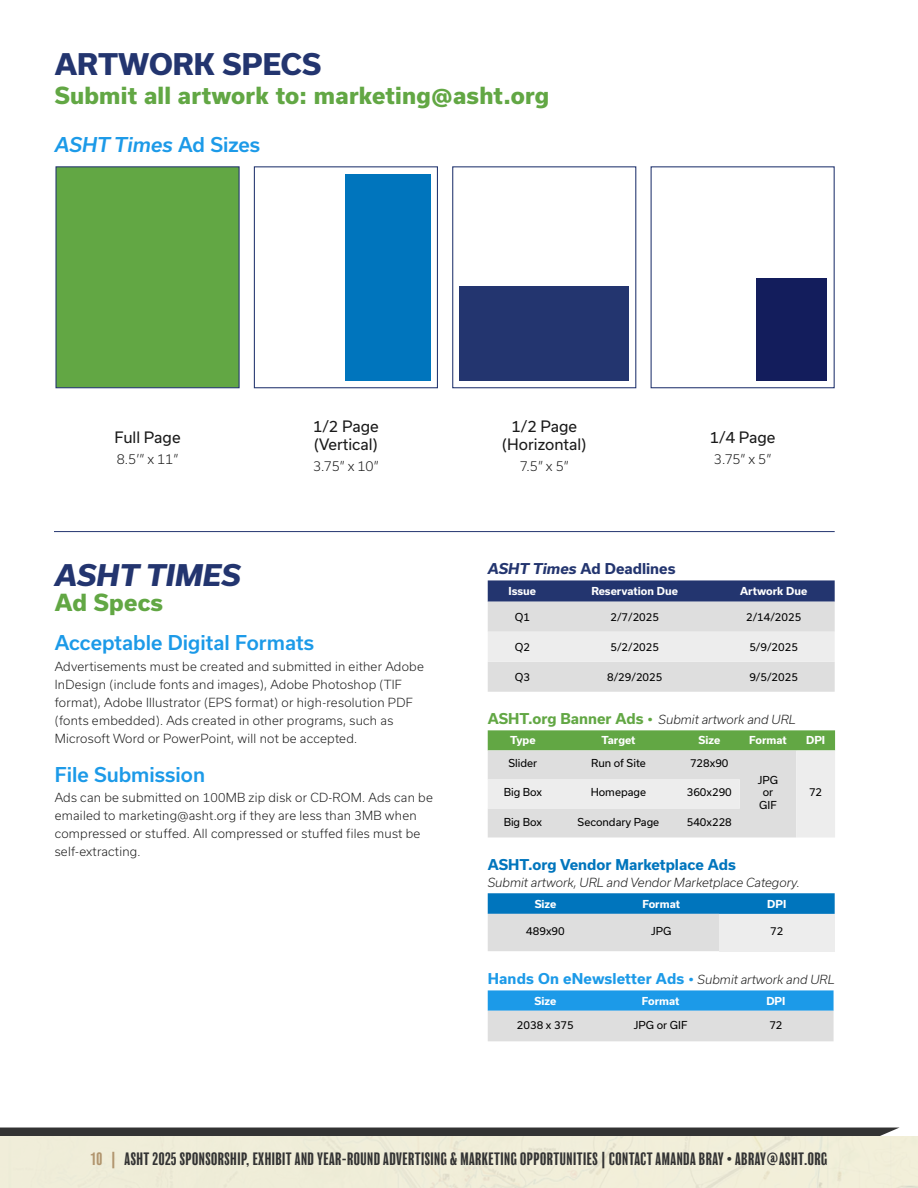
<style>
.page{position:relative;width:918px;height:1188px;background:#fff}
.page>*{position:absolute;margin:0;border:0;box-sizing:border-box;transform-origin:0 0}
.t1{font:800 28.5px "Usual";letter-spacing:.005em;color:#23356f}
.t2{font:italic 800 28.5px "Usual";letter-spacing:.005em;color:#23356f}
.t3{font:800 22.5px "Usual";letter-spacing:.01em;color:#62a744}
.t4{font:500 19.5px "Usual";color:#1c9ae8}
.t5{font:italic 500 19.5px "Usual";color:#1c9ae8}
.t6{font:condensed 16.5px "Balboa";letter-spacing:.03em;color:#333}
.t7{font:15px/18px "Usual";color:#1a1a1a}
.t8{font:700 14.25px "Usual";letter-spacing:.01em;color:#1c9ae8}
.t9{font:700 14.25px "Usual";color:#0075bd}
.t10{font:700 14.25px "Usual";color:#23356f}
.t11{font:300 13.2px "Usual";letter-spacing:-.01em;color:#1a1a1a}
.t12{font:300 12px/18px "Usual";letter-spacing:.02em;color:#1a1a1a}
.t13{font:italic 300 12px "Usual";color:#1a1a1a}
.t14{font:10.5px/12.6px "Usual";color:#000;text-align:center}
.t15{font:700 10.5px "Usual";color:#fff}
.s1{font-style:normal}
.s2{font-style:italic}
.s3{font-weight:700;font-style:normal;font-size:14.25px;color:#62a744}
.s4{font-weight:300;font-style:italic;font-size:12px;color:#1a1a1a}
.s5{color:#b1956e}
</style>
<div class="page">
<div style="left:55px;top:166px;width:185px;height:222px;background:#62a744;border:1px solid #23356f"></div>
<div style="left:254px;top:166px;width:184px;height:222px;background:#fff;border:1px solid #23356f"></div>
<div style="left:452px;top:166px;width:184px;height:222px;background:#fff;border:1px solid #23356f"></div>
<div style="left:460px;top:286px;width:169px;height:95px;background:#23356f"></div>
<div style="left:756px;top:278px;width:71px;height:103px;background:#131d5c"></div>
<div style="left:346px;top:174px;width:85px;height:207px;background:#0075bd"></div>
<svg style="left:488px;top:580px;width:347px;height:112px;background:#bfc2cd"></svg>
<svg style="left:488px;top:730px;width:347px;height:108px;background:#cbd8c6"></svg>
<svg style="left:488px;top:893px;width:347px;height:58px;background:#7aafcf"></svg>
<div style="left:719px;top:914px;width:116px;height:37px;background:#ededed"></div>
<svg style="left:488px;top:990px;width:346px;height:51px;background:#91c3e2"></svg>
<hr style="left:54px;top:531px;width:781px;height:1px;background:#23356f">
<div style="left:0;top:1128px;width:899px;height:8px;background:#333"></div>
<h1 class="t1" style="left:55px;top:48px;width:268px">ARTWORK SPECS</h1>
<h2 class="t3" style="left:55px;top:83px;width:496px">Submit all artwork to: marketing@asht.org</h2>
<h3 class="t5" style="left:55px;top:134px;width:207px">ASHT Times <span class="s1">Ad Sizes</span></h3>
<p class="t7" style="left:114px;top:429px;width:68px">Full Page</p>
<p class="t11" style="left:117px;top:451px;width:63px">8.5’” x 11”</p>
<p class="t7" style="left:313px;top:418px;width:67px">1/2 Page (Vertical)</p>
<p class="t11" style="left:313px;top:459px;width:67px">3.75” x 10”</p>
<p class="t7" style="left:502px;top:418px;width:86px;text-align:center">1/2 Page (Horizontal)</p>
<p class="t11" style="left:520px;top:459px;width:51px">7.5” x 5”</p>
<p class="t7" style="left:710px;top:429px;width:67px">1/4 Page</p>
<p class="t11" style="left:714px;top:451px;width:59px">3.75” x 5”</p>
<h1 class="t2" style="left:55px;top:558px;width:188px">ASHT TIMES</h1>
<h2 class="t3" style="left:55px;top:590px;width:110px">Ad Specs</h2>
<h3 class="t4" style="left:55px;top:632px;width:261px">Acceptable Digital Formats</h3>
<p class="t12" style="left:55px;top:657px;width:371px">Advertisements must be created and submitted in either Adobe InDesign (include fonts and images), Adobe Photoshop (TIF format), Adobe Illustrator (EPS format) or high-resolution PDF (fonts embedded). Ads created in other programs, such as Microsoft Word or PowerPoint, will not be accepted.</p>
<h3 class="t4" style="left:55px;top:763px;width:152px">File Submission</h3>
<p class="t12" style="left:55px;top:788px;width:380px">Ads can be submitted on 100MB zip disk or CD-ROM. Ads can be emailed to marketing@asht.org if they are less than 3MB when compressed or stuffed. All compressed or stuffed files must be self-extracting.</p>
<p class="t10" style="left:488px;top:561px;width:189px"><span class="s2">ASHT Times</span> Ad Deadlines</p>
<p class="t15" style="left:508px;top:585px;width:29px">Issue</p>
<p class="t15" style="left:591px;top:585px;width:88px">Reservation Due</p>
<p class="t15" style="left:740px;top:585px;width:69px">Artwork Due</p>
<p class="t14" style="left:515px;top:610px;width:17px">Q1</p>
<p class="t14" style="left:610px;top:610px;width:50px">2/7/2025</p>
<p class="t14" style="left:746px;top:610px;width:57px">2/14/2025</p>
<p class="t14" style="left:515px;top:640px;width:17px">Q2</p>
<p class="t14" style="left:610px;top:640px;width:50px">5/2/2025</p>
<p class="t14" style="left:749px;top:640px;width:50px">5/9/2025</p>
<p class="t14" style="left:515px;top:670px;width:17px">Q3</p>
<p class="t14" style="left:607px;top:670px;width:57px">8/29/2025</p>
<p class="t14" style="left:749px;top:670px;width:50px">9/5/2025</p>
<p class="t13" style="left:488px;top:713px;width:310px"><span class="s3">ASHT.org Banner Ads •</span> Submit artwork and URL</p>
<p class="t15" style="left:510px;top:734px;width:27px">Type</p>
<p class="t15" style="left:601px;top:734px;width:36px">Target</p>
<p class="t15" style="left:698px;top:734px;width:23px">Size</p>
<p class="t15" style="left:749px;top:734px;width:39px">Format</p>
<p class="t15" style="left:806px;top:734px;width:21px">DPI</p>
<p class="t14" style="left:508px;top:757px;width:30px">Slider</p>
<p class="t14" style="left:591px;top:757px;width:56px">Run of Site</p>
<p class="t14" style="left:690px;top:757px;width:40px">728x90</p>
<p class="t14" style="left:758px;top:774px;width:22px">JPG or<br>GIF</p>
<p class="t14" style="left:504px;top:786px;width:40px">Big Box</p>
<p class="t14" style="left:591px;top:786px;width:57px">Homepage</p>
<p class="t14" style="left:687px;top:786px;width:47px">360x290</p>
<p class="t14" style="left:809px;top:786px;width:15px">72</p>
<p class="t14" style="left:504px;top:815px;width:40px">Big Box</p>
<p class="t14" style="left:578px;top:815px;width:83px">Secondary Page</p>
<p class="t14" style="left:687px;top:815px;width:47px">540x228</p>
<p class="t9" style="left:488px;top:857px;width:250px">ASHT.org Vendor Marketplace Ads</p>
<p class="t13" style="left:488px;top:875px;width:313px">Submit artwork, URL and Vendor Marketplace Category.</p>
<p class="t15" style="left:535px;top:898px;width:23px">Size</p>
<p class="t15" style="left:642px;top:898px;width:39px">Format</p>
<p class="t15" style="left:767px;top:898px;width:21px">DPI</p>
<p class="t14" style="left:526px;top:925px;width:40px">489x90</p>
<p class="t14" style="left:651px;top:925px;width:22px">JPG</p>
<p class="t14" style="left:770px;top:925px;width:15px">72</p>
<p class="t8" style="left:488px;top:971px;width:348px">Hands On eNewsletter Ads • <span class="s4">Submit artwork and URL</span></p>
<p class="t15" style="left:534px;top:995px;width:23px">Size</p>
<p class="t15" style="left:642px;top:995px;width:39px">Format</p>
<p class="t15" style="left:766px;top:995px;width:21px">DPI</p>
<p class="t14" style="left:517px;top:1018px;width:58px">2038 x 375</p>
<p class="t14" style="left:634px;top:1018px;width:55px">JPG or GIF</p>
<p class="t14" style="left:769px;top:1018px;width:15px">72</p>
<h3 class="t6" style="left:91px;top:1150px;width:738px"><span class="s5">10 |</span> ASHT 2025 SPONSORSHIP, EXHIBIT AND YEAR-ROUND ADVERTISING &amp; MARKETING OPPORTUNITIES | CONTACT AMANDA BRAY • ABRAY@ASHT.ORG</h3>
</div>
